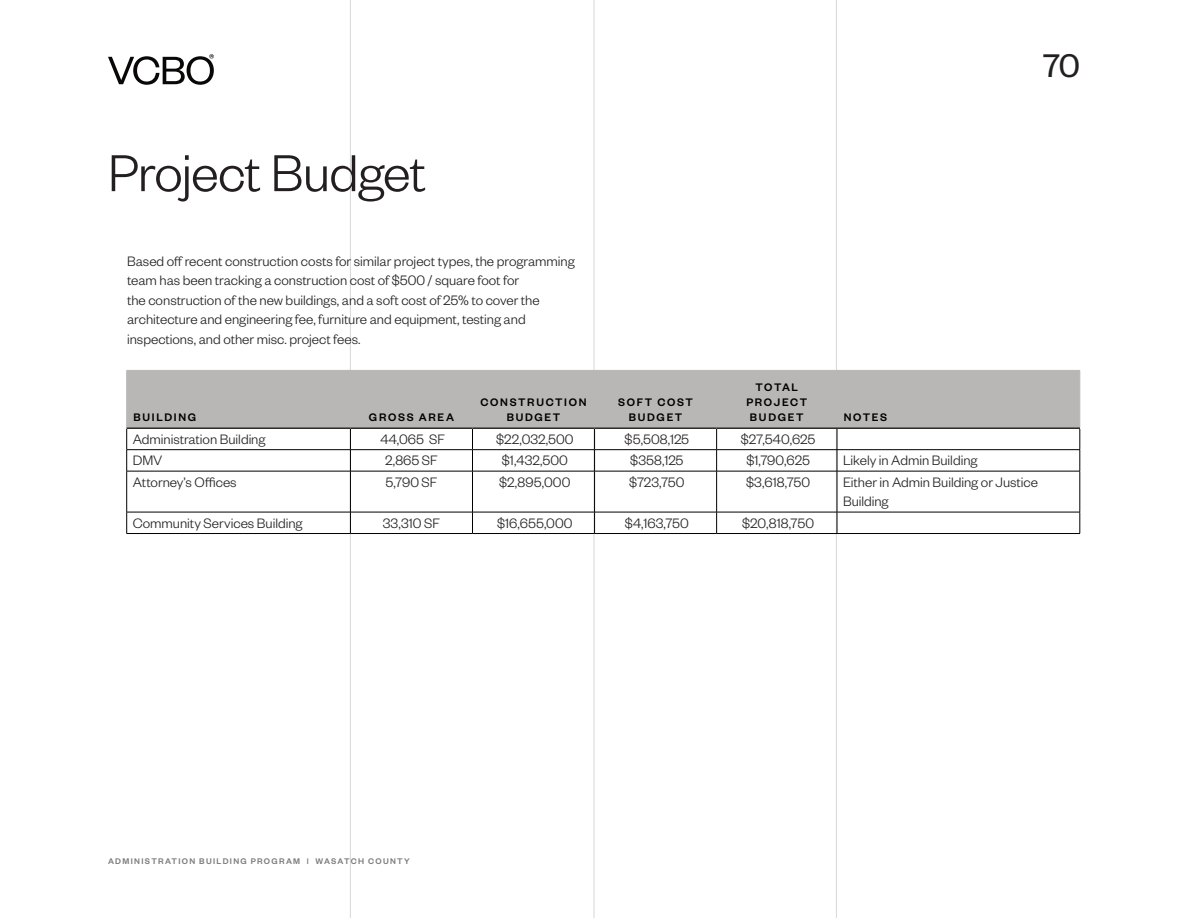
<style>
.page{position:relative;width:1188px;height:918px;background:#fff}
.page>*{position:absolute;margin:0;border:0;box-sizing:border-box;transform-origin:0 0}
.t1{font:300 57px "Founders Grotesk";letter-spacing:-.015em;color:#231f20}
.t2{font:36px "Founders Grotesk";color:#231f20}
.BODY{font:300 15px/19.5px "Founders Grotesk";color:#231f20}
.Subhead_-_all_caps{font:500 12px/15px "Founders Grotesk";letter-spacing:.14em;color:#000;text-align:center}
.t3{font:500 9px "Founders Grotesk";letter-spacing:.15em;color:#7d7a7a}
</style>
<div class="page">
<hr style="left:593px;top:0;width:2px;height:918px;background:#dcdada">
<hr style="left:836px;top:0;width:1px;height:918px;background:#dcdada">
<hr style="left:350px;top:0;width:1px;height:918px;background:#dcdada">
<svg style="left:108px;top:54px;width:106px;height:31px"></svg>
<div style="left:127px;top:371px;width:953px;height:56px;background:#b9b6b6"></div>
<hr style="left:350px;top:371px;width:1px;height:56px;background:#b9b6b6">
<svg style="left:350px;top:429px;width:1px;height:42px"></svg>
<hr style="left:350px;top:471px;width:1px;height:41px;background:#000">
<svg style="left:350px;top:513px;width:1px;height:20px"></svg>
<hr style="left:472px;top:371px;width:1px;height:56px;background:#b9b6b6">
<hr style="left:594px;top:371px;width:1px;height:56px;background:#b9b6b6">
<hr style="left:716px;top:371px;width:1px;height:56px;background:#b9b6b6">
<hr style="left:837px;top:371px;width:1px;height:56px;background:#b9b6b6">
<svg style="left:472px;top:429px;width:1px;height:42px"></svg>
<svg style="left:594px;top:429px;width:1px;height:42px"></svg>
<svg style="left:716px;top:429px;width:1px;height:42px"></svg>
<svg style="left:837px;top:429px;width:1px;height:42px"></svg>
<hr style="left:127px;top:471px;width:223px;height:1px;background:#000">
<hr style="left:350px;top:471px;width:122px;height:1px;background:#000">
<hr style="left:472px;top:471px;width:123px;height:1px;background:#000">
<hr style="left:472px;top:471px;width:1px;height:41px;background:#000">
<hr style="left:595px;top:471px;width:122px;height:1px;background:#000">
<hr style="left:594px;top:471px;width:1px;height:41px;background:#000">
<hr style="left:717px;top:471px;width:120px;height:1px;background:#000">
<hr style="left:716px;top:471px;width:1px;height:41px;background:#000">
<hr style="left:837px;top:471px;width:243px;height:1px;background:#000">
<hr style="left:837px;top:471px;width:1px;height:41px;background:#000">
<hr style="left:127px;top:512px;width:223px;height:1px;background:#000">
<hr style="left:350px;top:512px;width:122px;height:1px;background:#000">
<hr style="left:472px;top:512px;width:123px;height:1px;background:#000">
<svg style="left:472px;top:512px;width:1px;height:21px"></svg>
<hr style="left:595px;top:512px;width:122px;height:1px;background:#000">
<svg style="left:594px;top:512px;width:1px;height:21px"></svg>
<hr style="left:717px;top:512px;width:120px;height:1px;background:#000">
<svg style="left:716px;top:512px;width:1px;height:21px"></svg>
<hr style="left:837px;top:512px;width:243px;height:1px;background:#000">
<svg style="left:837px;top:512px;width:1px;height:21px"></svg>
<hr style="left:127px;top:449px;width:223px;height:1px;background:#000">
<hr style="left:350px;top:449px;width:122px;height:1px;background:#000">
<hr style="left:472px;top:449px;width:123px;height:1px;background:#000">
<hr style="left:595px;top:449px;width:122px;height:1px;background:#000">
<hr style="left:717px;top:449px;width:120px;height:1px;background:#000">
<hr style="left:837px;top:449px;width:243px;height:1px;background:#000">
<svg style="left:126px;top:429px;width:1px;height:42px"></svg>
<svg style="left:1080px;top:429px;width:1px;height:42px"></svg>
<hr style="left:126px;top:471px;width:1px;height:41px;background:#000">
<hr style="left:1080px;top:471px;width:1px;height:41px;background:#000">
<svg style="left:126px;top:512px;width:1px;height:21px"></svg>
<svg style="left:1080px;top:512px;width:1px;height:21px"></svg>
<hr style="left:127px;top:533px;width:223px;height:1px;background:#000">
<hr style="left:350px;top:533px;width:122px;height:1px;background:#000">
<hr style="left:472px;top:533px;width:123px;height:1px;background:#000">
<hr style="left:595px;top:533px;width:122px;height:1px;background:#000">
<hr style="left:717px;top:533px;width:120px;height:1px;background:#000">
<hr style="left:837px;top:533px;width:243px;height:1px;background:#000">
<hr style="left:127px;top:370px;width:223px;height:1px;background:#b9b6b6">
<hr style="left:126px;top:371px;width:1px;height:56px;background:#b9b6b6">
<hr style="left:350px;top:370px;width:122px;height:1px;background:#b9b6b6">
<hr style="left:472px;top:370px;width:123px;height:1px;background:#b9b6b6">
<hr style="left:595px;top:370px;width:122px;height:1px;background:#b9b6b6">
<hr style="left:717px;top:370px;width:120px;height:1px;background:#b9b6b6">
<hr style="left:837px;top:370px;width:243px;height:1px;background:#b9b6b6">
<hr style="left:1080px;top:371px;width:1px;height:56px;background:#b9b6b6">
<hr style="left:127px;top:427px;width:223px;height:2px;background:#2d2a2a">
<hr style="left:350px;top:427px;width:122px;height:2px;background:#2d2a2a">
<hr style="left:472px;top:427px;width:123px;height:2px;background:#2d2a2a">
<hr style="left:595px;top:427px;width:122px;height:2px;background:#2d2a2a">
<hr style="left:717px;top:427px;width:120px;height:2px;background:#2d2a2a">
<hr style="left:837px;top:427px;width:243px;height:2px;background:#2d2a2a">
<h2 class="t1" style="left:108px;top:138px;width:320px">Project Budget</h2>
<p class="BODY" style="left:127px;top:251px;width:449px">Based off recent construction costs for similar project types, the programming team has been tracking a construction cost of $500 / square foot for<br>the construction of the new buildings, and a soft cost of 25% to cover the architecture and engineering fee, furniture and equipment, testing and inspections, and other misc. project fees.</p>
<p class="Subhead_-_all_caps" style="left:133px;top:410px;width:64px">BUILDING</p>
<p class="Subhead_-_all_caps" style="left:369px;top:410px;width:86px">GROSS AREA</p>
<p class="Subhead_-_all_caps" style="left:481px;top:395px;width:107px">CONSTRUCTION<br>BUDGET</p>
<p class="Subhead_-_all_caps" style="left:618px;top:395px;width:76px">SOFT COST<br>BUDGET</p>
<p class="Subhead_-_all_caps" style="left:746px;top:380px;width:62px">TOTAL<br>PROJECT<br>BUDGET</p>
<p class="Subhead_-_all_caps" style="left:844px;top:410px;width:45px">NOTES</p>
<h2 class="t2" style="left:1043px;top:43px;width:39px">70</h2>
<p class="BODY" style="left:133px;top:428px;width:134px">Administration Building</p>
<p class="BODY" style="left:380px;top:428px;width:66px">44,065 SF</p>
<p class="BODY" style="left:496px;top:428px;width:79px">$22,032,500</p>
<p class="BODY" style="left:625px;top:428px;width:66px">$5,508,125</p>
<p class="BODY" style="left:741px;top:428px;width:76px">$27,540,625</p>
<p class="BODY" style="left:133px;top:450px;width:31px">DMV</p>
<p class="BODY" style="left:385px;top:450px;width:54px">2,865 SF</p>
<p class="BODY" style="left:502px;top:450px;width:68px">$1,432,500</p>
<p class="BODY" style="left:630px;top:450px;width:55px">$358,125</p>
<p class="BODY" style="left:746px;top:450px;width:65px">$1,790,625</p>
<p class="BODY" style="left:843px;top:450px;width:136px">Likely in Admin Building</p>
<p class="BODY" style="left:133px;top:471px;width:106px">Attorney’s Offices</p>
<p class="BODY" style="left:385px;top:471px;width:54px">5,790 SF</p>
<p class="BODY" style="left:499px;top:471px;width:73px">$2,895,000</p>
<p class="BODY" style="left:629px;top:471px;width:57px">$723,750</p>
<p class="BODY" style="left:746px;top:471px;width:66px">$3,618,750</p>
<p class="BODY" style="left:843px;top:471px;width:197px">Either in Admin Building or Justice<br>Building</p>
<p class="BODY" style="left:133px;top:512px;width:171px">Community Services Building</p>
<p class="BODY" style="left:383px;top:512px;width:59px">33,310 SF</p>
<p class="BODY" style="left:497px;top:512px;width:77px">$16,655,000</p>
<p class="BODY" style="left:625px;top:512px;width:66px">$4,163,750</p>
<p class="BODY" style="left:742px;top:512px;width:73px">$20,818,750</p>
<p class="t3" style="left:108px;top:855px;width:303px">ADMINISTRATION BUILDING PROGRAM | WASATCH COUNTY</p>
</div>
